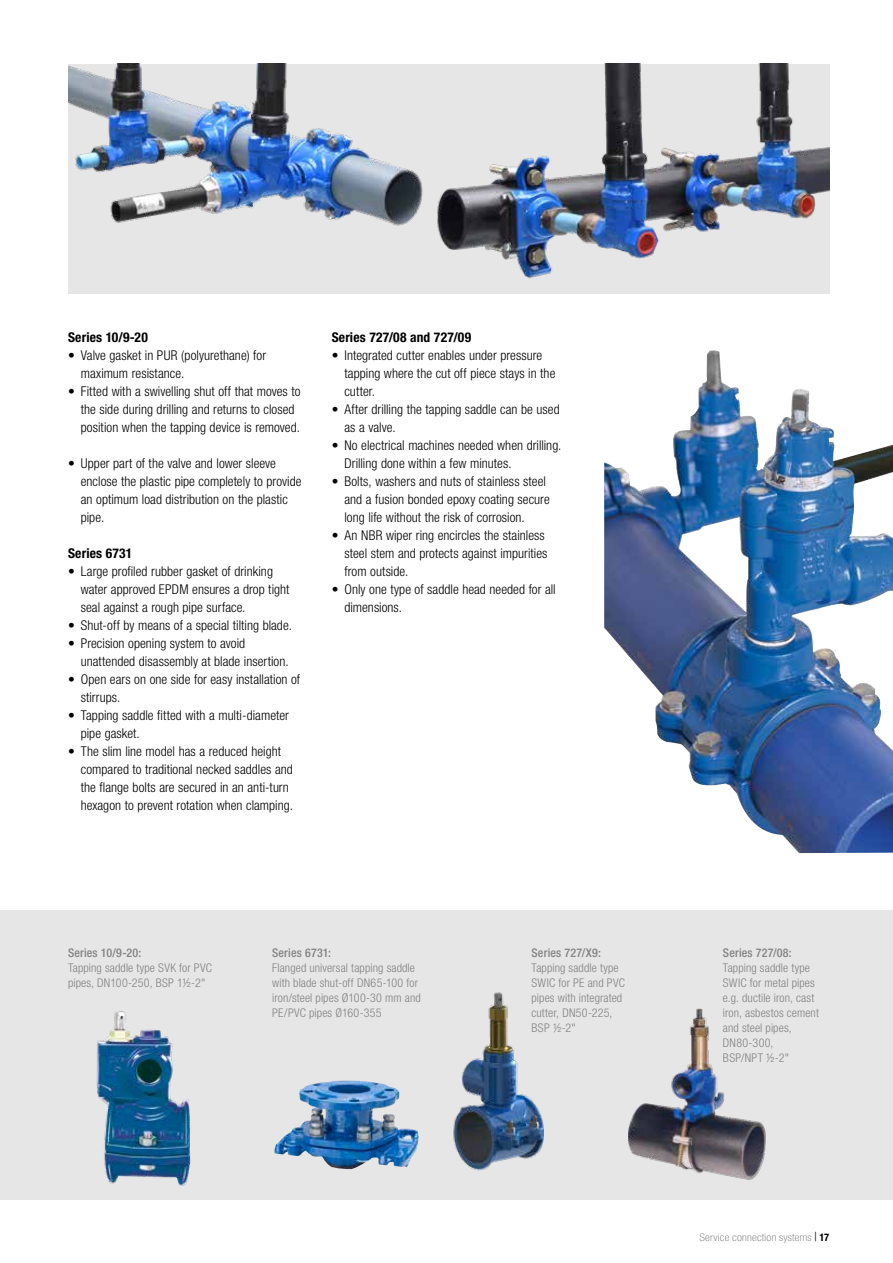
<style>
.page{position:relative;width:893px;height:1263px;background:#fff}
.page>*{position:absolute;margin:0;border:0;box-sizing:border-box;transform-origin:0 0}
.t1{font:300 condensed 13.5px/18px "Helvetica Neue LT Pro";letter-spacing:.005em;color:#000}
.t2{font:700 condensed 13.5px "Helvetica Neue LT Pro";letter-spacing:.01em;color:#000}
.t3{font:300 condensed 12px/15px "Helvetica Neue LT Pro";letter-spacing:.01em;color:#818281}
.t4{font:500 condensed 12px "Helvetica Neue LT Pro";letter-spacing:.015em;color:#818281}
.t5{font:100 condensed 10.5px "Helvetica Neue LT Pro";letter-spacing:.02em;color:#686867;scale:1.1 1}
.s1{font-family:"Times New Roman";font-weight:700;font-stretch:normal;color:#000}
.s2{font-weight:700;color:#000}
</style>
<div class="page">
<div style="left:0;top:910px;width:893px;height:289px;background:#e6e6e6"></div>
<img style="left:604px;top:350px;width:289px;height:503px">
<img style="left:629px;top:1009px;width:136px;height:170px">
<img style="left:453px;top:992px;width:90px;height:179px">
<img style="left:96px;top:1011px;width:95px;height:175px">
<img style="left:274px;top:1080px;width:145px;height:89px">
<div style="left:68px;top:64px;width:761px;height:229px;background:#e6e6e6"></div>
<img style="left:463px;top:64px;width:366px;height:214px">
<img style="left:68px;top:64px;width:395px;height:186px">
<p class="t2" style="left:68px;top:329px;width:81px">Series 10/9-20</p>
<p class="t1" style="left:81px;top:346px;width:187px;text-indent:-13px">• Valve gasket in PUR (polyurethane) for maximum resistance.</p>
<p class="t1" style="left:81px;top:382px;width:221px;text-indent:-13px">• Fitted with a swivelling shut off that moves to the side during drilling and returns to closed position when the tapping device is removed.</p>
<p class="t1" style="left:81px;top:454px;width:222px;text-indent:-13px">• Upper part of the valve and lower sleeve enclose the plastic pipe completely to provide an optimum load distribution on the plastic pipe.</p>
<p class="t2" style="left:68px;top:545px;width:66px">Series 6731</p>
<p class="t1" style="left:81px;top:562px;width:210px;text-indent:-13px">• Large profiled rubber gasket of drinking water approved EPDM ensures a drop tight seal against a rough pipe surface.</p>
<p class="t1" style="left:68px;top:616px;width:225px">• Shut-off by means of a special tilting blade.</p>
<p class="t1" style="left:81px;top:634px;width:209px;text-indent:-13px">• Precision opening system to avoid unattended disassembly at blade insertion.</p>
<p class="t1" style="left:81px;top:670px;width:221px;text-indent:-13px">• Open ears on one side for easy installation of stirrups.</p>
<p class="t1" style="left:81px;top:706px;width:210px;text-indent:-13px">• Tapping saddle fitted with a multi-diameter pipe gasket.</p>
<p class="t1" style="left:81px;top:742px;width:214px;text-indent:-13px">• The slim line model has a reduced height compared to traditional necked saddles and the flange bolts are secured in an anti-turn hexagon to prevent rotation when clamping.</p>
<p class="t2" style="left:332px;top:329px;width:141px">Series 727/08 and 727/09</p>
<p class="t1" style="left:344px;top:346px;width:212px;text-indent:-13px">• Integrated cutter enables under pressure tapping where the cut off piece stays in the cutter.</p>
<p class="t1" style="left:344px;top:400px;width:217px;text-indent:-13px">• After drilling the tapping saddle can be used as a valve.</p>
<p class="t1" style="left:344px;top:436px;width:219px;text-indent:-13px">• No electrical machines needed when drilling.<br>Drilling done within a few minutes.</p>
<p class="t1" style="left:344px;top:472px;width:207px;text-indent:-13px">• Bolts, washers and nuts of stainless steel and a fusion bonded epoxy coating secure long life without the risk of corrosion.</p>
<p class="t1" style="left:344px;top:526px;width:205px;text-indent:-13px">• An NBR wiper ring encircles the stainless steel stem and protects against impurities from outside.</p>
<p class="t1" style="left:344px;top:580px;width:213px;text-indent:-13px">• Only one type of saddle head needed for all dimensions.</p>
<p class="t4" style="left:68px;top:945px;width:75px">Series 10/9-20:</p>
<p class="t3" style="left:68px;top:960px;width:145px">Tapping saddle type SVK for PVC pipes, DN100-250, BSP 1½-2"</p>
<p class="t4" style="left:272px;top:945px;width:60px">Series 6731:</p>
<p class="t3" style="left:272px;top:960px;width:150px">Flanged universal tapping saddle with blade shut-off DN65-100 for iron/steel pipes Ø100-30 mm and<br>PE/PVC pipes Ø160-355</p>
<p class="t4" style="left:531px;top:945px;width:71px">Series 727/X9:</p>
<p class="t3" style="left:531px;top:960px;width:95px">Tapping saddle type<br>SWIC for PE and PVC pipes with integrated cutter, DN50-225,<br>BSP ½-2"</p>
<p class="t4" style="left:723px;top:945px;width:70px">Series 727/08:</p>
<p class="t3" style="left:723px;top:960px;width:97px">Tapping saddle type<br>SWIC for metal pipes e.g. ductile iron, cast iron, asbestos cement and steel pipes,<br>DN80-300,<br>BSP/NPT ½-2"</p>
<p class="t5" style="left:699px;top:1231px;width:119px">Service connection systems <span class="s1">|</span> <span class="s2">17</span></p>
</div>
